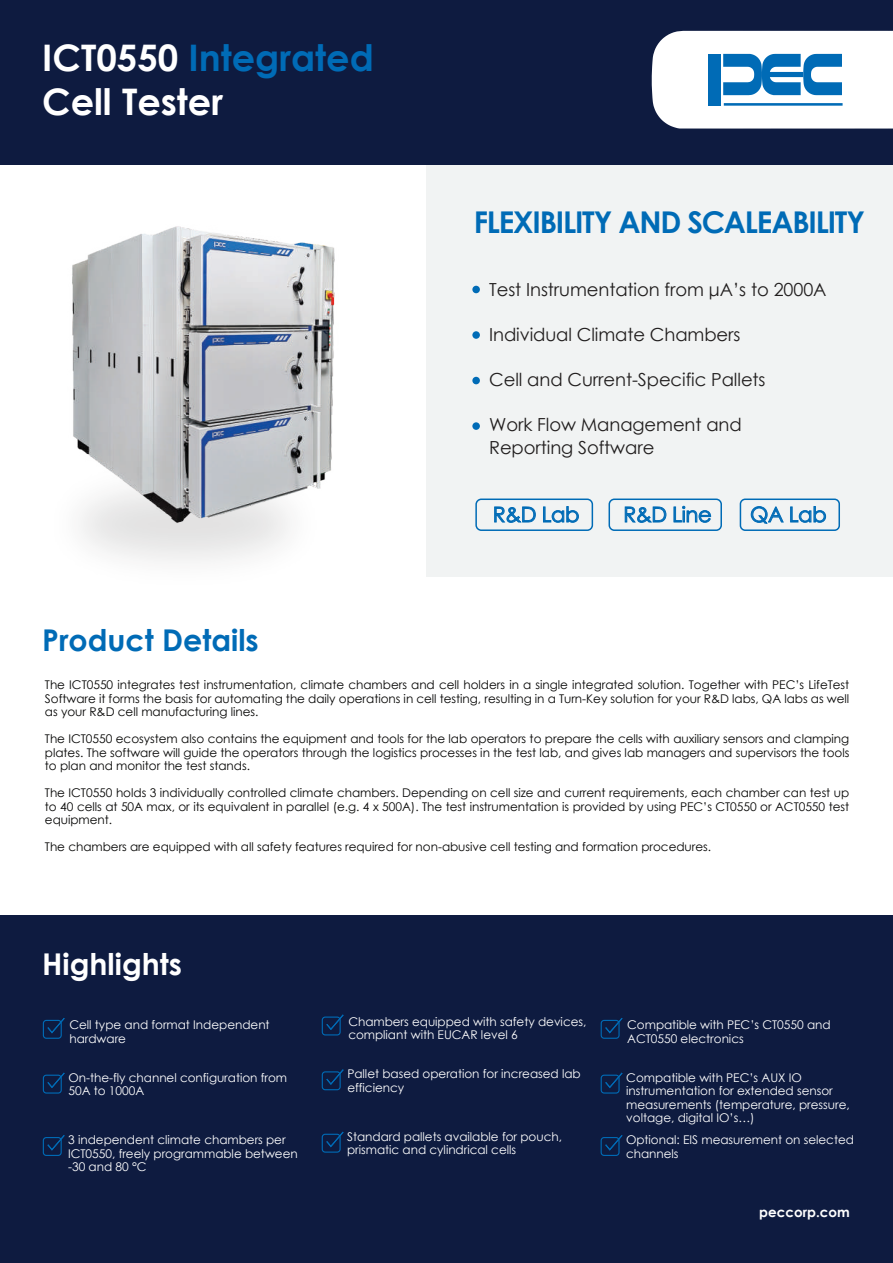
<style>
.page{position:relative;width:893px;height:1263px;background:#fff}
.page>*{position:absolute;margin:0;border:0;box-sizing:border-box;transform-origin:0 0}
.t1{font:700 36.6px/44px "Century Gothic";color:#fff}
.t2{font:700 30px "Century Gothic";letter-spacing:-.04em;color:#006bb6}
.t3{font:700 30px "Century Gothic";color:#006bb6}
.t4{font:700 30px "Century Gothic";color:#fff}
.t5{font:21px "Century Gothic";letter-spacing:-.015em;color:#006bb6}
.t6{font:18px/22.5px "Century Gothic";letter-spacing:-.005em;color:#211e1e}
.t7{font:700 13.5px "Century Gothic";color:#fff}
.t8{font:12px/13.5px "Century Gothic";letter-spacing:-.005em;color:#050504;text-align:justify}
.t9{font:12px/13.5px "Century Gothic";letter-spacing:-.005em;color:#fff}
.s1{color:#006bb6}
</style>
<div class="page">
<div style="left:427px;top:165px;width:466px;height:411px;background:#f1f3f3"></div>
<div style="left:0;top:0;width:893px;height:165px;background:#0e1b40"></div>
<div style="left:0;top:915px;width:893px;height:348px;background:#0e1b40"></div>
<svg style="left:652px;top:31px;width:241px;height:98px"></svg>
<hr style="left:724px;top:103px;width:119px;height:3px;background:#006bb6">
<div style="left:43px;top:1020px;width:19px;height:19px;border:1px solid #006bb6;border-radius:3px"></div>
<svg style="left:46px;top:1018px;width:19px;height:16px"></svg>
<div style="left:43px;top:1075px;width:19px;height:18px;border:1px solid #006bb6;border-radius:3px"></div>
<svg style="left:46px;top:1072px;width:19px;height:17px"></svg>
<div style="left:43px;top:1137px;width:19px;height:19px;border:1px solid #006bb6;border-radius:3px"></div>
<svg style="left:46px;top:1135px;width:19px;height:16px"></svg>
<div style="left:322px;top:1016px;width:19px;height:19px;border:1px solid #006bb6;border-radius:3px"></div>
<svg style="left:325px;top:1014px;width:19px;height:17px"></svg>
<div style="left:322px;top:1071px;width:19px;height:19px;border:1px solid #006bb6;border-radius:3px"></div>
<svg style="left:325px;top:1069px;width:19px;height:17px"></svg>
<div style="left:322px;top:1134px;width:19px;height:19px;border:1px solid #006bb6;border-radius:3px"></div>
<svg style="left:325px;top:1131px;width:19px;height:17px"></svg>
<div style="left:601px;top:1020px;width:19px;height:19px;border:1px solid #006bb6;border-radius:3px"></div>
<svg style="left:604px;top:1018px;width:19px;height:16px"></svg>
<div style="left:601px;top:1075px;width:19px;height:18px;border:1px solid #006bb6;border-radius:3px"></div>
<svg style="left:604px;top:1072px;width:19px;height:17px"></svg>
<div style="left:601px;top:1137px;width:19px;height:19px;border:1px solid #006bb6;border-radius:3px"></div>
<svg style="left:604px;top:1135px;width:19px;height:16px"></svg>
<div style="left:472px;top:286px;width:8px;height:7px;background:#006bb6;border-radius:50%"></div>
<div style="left:472px;top:331px;width:8px;height:8px;background:#006bb6;border-radius:50%"></div>
<div style="left:472px;top:377px;width:8px;height:7px;background:#006bb6;border-radius:50%"></div>
<div style="left:472px;top:422px;width:8px;height:8px;background:#006bb6;border-radius:50%"></div>
<img style="left:72px;top:226px;width:263px;height:335px">
<svg style="left:494px;top:507px;width:42px;height:16px"></svg>
<svg style="left:543px;top:506px;width:36px;height:17px"></svg>
<svg style="left:625px;top:507px;width:41px;height:16px"></svg>
<svg style="left:674px;top:506px;width:37px;height:17px"></svg>
<svg style="left:751px;top:506px;width:33px;height:18px"></svg>
<svg style="left:790px;top:506px;width:36px;height:17px"></svg>
<div style="left:475px;top:498px;width:118px;height:33px;border:2px solid #006bb6;border-radius:5px"></div>
<div style="left:608px;top:498px;width:114px;height:33px;border:2px solid #006bb6;border-radius:5px"></div>
<div style="left:740px;top:498px;width:100px;height:33px;border:2px solid #006bb6;border-radius:5px"></div>
<h1 class="t1" style="left:42px;top:34px;width:333px">ICT0550 <span class="s1">Integrated<br></span>Cell Tester</h1>
<h2 class="t3" style="left:42px;top:618px;width:218px">Product Details</h2>
<h2 class="t2" style="left:474px;top:200px;width:393px">FLEXIBILITY AND SCALEABILITY</h2>
<h3 class="t6" style="left:489px;top:278px;width:339px">Test Instrumentation from μA’s to 2000A</h3>
<h3 class="t6" style="left:489px;top:323px;width:253px">Individual Climate Chambers</h3>
<h3 class="t6" style="left:489px;top:368px;width:278px">Cell and Current-Specific Pallets</h3>
<h3 class="t6" style="left:489px;top:413px;width:254px">Work Flow Management and<br>Reporting Software</h3>
<h3 class="t5" style="left:493px;top:500px;width:88px">R&amp;D Lab</h3>
<h3 class="t5" style="left:623px;top:500px;width:90px">R&amp;D Line</h3>
<h3 class="t5" style="left:750px;top:500px;width:78px">QA Lab</h3>
<p class="t8" style="left:45px;top:678px;width:806px">The ICT0550 integrates test instrumentation, climate chambers and cell holders in a single integrated solution. Together with PEC’s LifeTest Software it forms the basis for automating the daily operations in cell testing, resulting in a Turn-Key solution for your R&amp;D labs, QA labs as well as your R&amp;D cell manufacturing lines.</p>
<p class="t8" style="left:45px;top:732px;width:806px">The ICT0550 ecosystem also contains the equipment and tools for the lab operators to prepare the cells with auxiliary sensors and clamping plates. The software will guide the operators through the logistics processes in the test lab, and gives lab managers and supervisors the tools to plan and monitor the test stands.</p>
<p class="t8" style="left:45px;top:786px;width:806px">The ICT0550 holds 3 individually controlled climate chambers. Depending on cell size and current requirements, each chamber can test up to 40 cells at 50A max, or its equivalent in parallel (e.g. 4 x 500A). The test instrumentation is provided by using PEC’s CT0550 or ACT0550 test equipment.</p>
<p class="t8" style="left:45px;top:840px;width:668px">The chambers are equipped with all safety features required for non-abusive cell testing and formation procedures.</p>
<h2 class="t4" style="left:42px;top:941px;width:141px">Highlights</h2>
<p class="t9" style="left:69px;top:1018px;width:202px">Cell type and format Independent hardware</p>
<p class="t9" style="left:68px;top:1070px;width:220px">On-the-fly channel configuration from<br>50A to 1000A</p>
<p class="t9" style="left:68px;top:1133px;width:231px">3 independent climate chambers per<br>ICT0550, freely programmable between -30 and 80 °C</p>
<p class="t9" style="left:348px;top:1014px;width:240px">Chambers equipped with safety devices, compliant with EUCAR level 6</p>
<p class="t9" style="left:347px;top:1067px;width:235px">Pallet based operation for increased lab efficiency</p>
<p class="t9" style="left:347px;top:1129px;width:216px">Standard pallets available for pouch, prismatic and cylindrical cells</p>
<p class="t9" style="left:627px;top:1018px;width:205px">Compatible with PEC’s CT0550 and<br>ACT0550 electronics</p>
<p class="t9" style="left:626px;top:1070px;width:225px">Compatible with PEC’s AUX IO instrumentation for extended sensor measurements (temperature, pressure, voltage, digital IO’s…)</p>
<p class="t9" style="left:626px;top:1133px;width:230px">Optional: EIS measurement on selected channels</p>
<p class="t7" style="left:759px;top:1202px;width:92px">peccorp.com</p>
</div>
